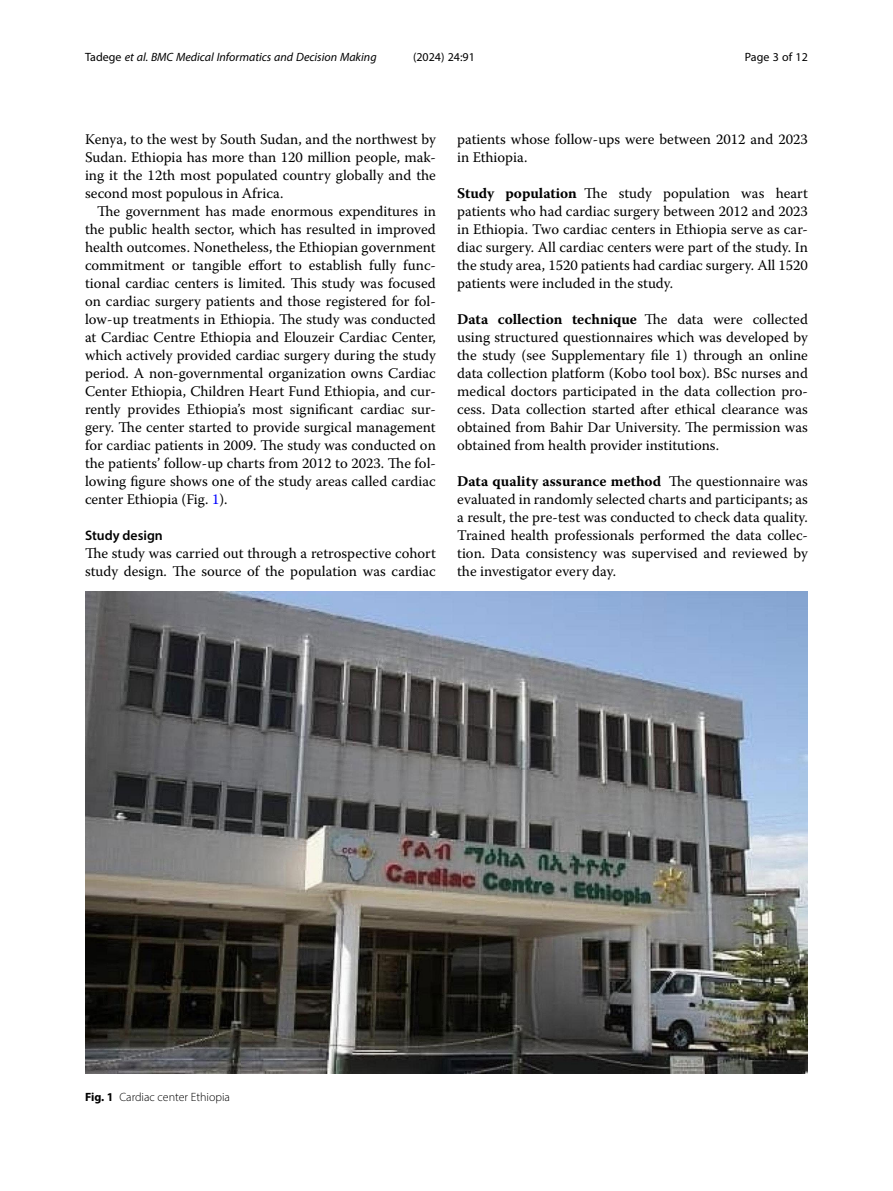
<style>
.page{position:relative;width:893px;height:1191px;background:#fff}
.page>*{position:absolute;margin:0;border:0;box-sizing:border-box;transform-origin:0 0}
.Formalpara_RuninHead{font:14.7px/18px "Warnock Pro";color:#000;text-align:justify}
.Body_Text_Indent{font:14.7px/18px "Warnock Pro";color:#000;text-align:justify}
.Body_Text{font:14.7px/18px "Warnock Pro";color:#000}
.Head_2{font:600 13.8px "Myriad Pro";color:#000}
.t1{font:italic 12px "Myriad Pro";color:#000}
.Figure_Caption{font:300 12px "Myriad Pro";color:#000}
.t2{font:12px "Myriad Pro";color:#000}
.s1{font-style:normal}
.s2{color:#00f}
.s3{font-weight:700}
</style>
<div class="page">
<img style="left:85px;top:592px;width:723px;height:482px">
<p class="t1" style="left:85px;top:50px;width:293px"><span class="s1">Tadege</span> et al. BMC Medical Informatics and Decision Making</p>
<p class="t2" style="left:413px;top:50px;width:63px">(2024) 24:91</p>
<p class="t2" style="left:745px;top:50px;width:65px">Page 3 of 12</p>
<p class="Body_Text" style="left:85px;top:130px;width:352px;text-align:justify">Kenya, to the west by South Sudan, and the northwest by Sudan. Ethiopia has more than 120 million people, mak&shy;ing it the 12th most populated country globally and the second most populous in Africa.</p>
<p class="Body_Text_Indent" style="left:85px;top:202px;width:352px;text-indent:12px">The government has made enormous expenditures in the public health sector, which has resulted in improved health outcomes. Nonetheless, the Ethiopian government commitment or tangible effort to establish fully func&shy;tional cardiac centers is limited. This study was focused on cardiac surgery patients and those registered for fol&shy;low-up treatments in Ethiopia. The study was conducted at Cardiac Centre Ethiopia and Elouzeir Cardiac Center, which actively provided cardiac surgery during the study period. A non-governmental organization owns Cardiac Center Ethiopia, Children Heart Fund Ethiopia, and cur&shy;rently provides Ethiopia’s most significant cardiac sur&shy;gery. The center started to provide surgical management for cardiac patients in 2009. The study was conducted on the patients’ follow-up charts from 2012 to 2023. The fol&shy;lowing figure shows one of the study areas called cardiac center Ethiopia (Fig. <span class="s2">1</span>).</p>
<p class="Head_2" style="left:85px;top:527px;width:79px">Study design</p>
<p class="Body_Text" style="left:85px;top:544px;width:352px">The study was carried out through a retrospective cohort study design. The source of the population was cardiac</p>
<p class="Body_Text" style="left:457px;top:130px;width:352px">patients whose follow-ups were between 2012 and 2023 in Ethiopia.</p>
<p class="Formalpara_RuninHead" style="left:457px;top:184px;width:352px"><span class="s3">Study population</span> The study population was heart patients who had cardiac surgery between 2012 and 2023 in Ethiopia. Two cardiac centers in Ethiopia serve as car&shy;diac surgery. All cardiac centers were part of the study. In the study area, 1520 patients had cardiac surgery. All 1520 patients were included in the study.</p>
<p class="Formalpara_RuninHead" style="left:457px;top:310px;width:352px"><span class="s3">Data collection technique</span> The data were collected using structured questionnaires which was developed by the study (see Supplementary file 1) through an online data collection platform (Kobo tool box). BSc nurses and medical doctors participated in the data collection pro&shy;cess. Data collection started after ethical clearance was obtained from Bahir Dar University. The permission was obtained from health provider institutions.</p>
<p class="Formalpara_RuninHead" style="left:457px;top:472px;width:352px"><span class="s3">Data quality assurance method</span> The questionnaire was evaluated in randomly selected charts and participants; as a result, the pre-test was conducted to check data quality.<br>Trained health professionals performed the data collec&shy;tion. Data consistency was supervised and reviewed by the investigator every day.</p>
<p class="Figure_Caption" style="left:85px;top:1089px;width:146px"><span class="s3">Fig. 1</span> Cardiac center Ethiopia</p>
</div>
